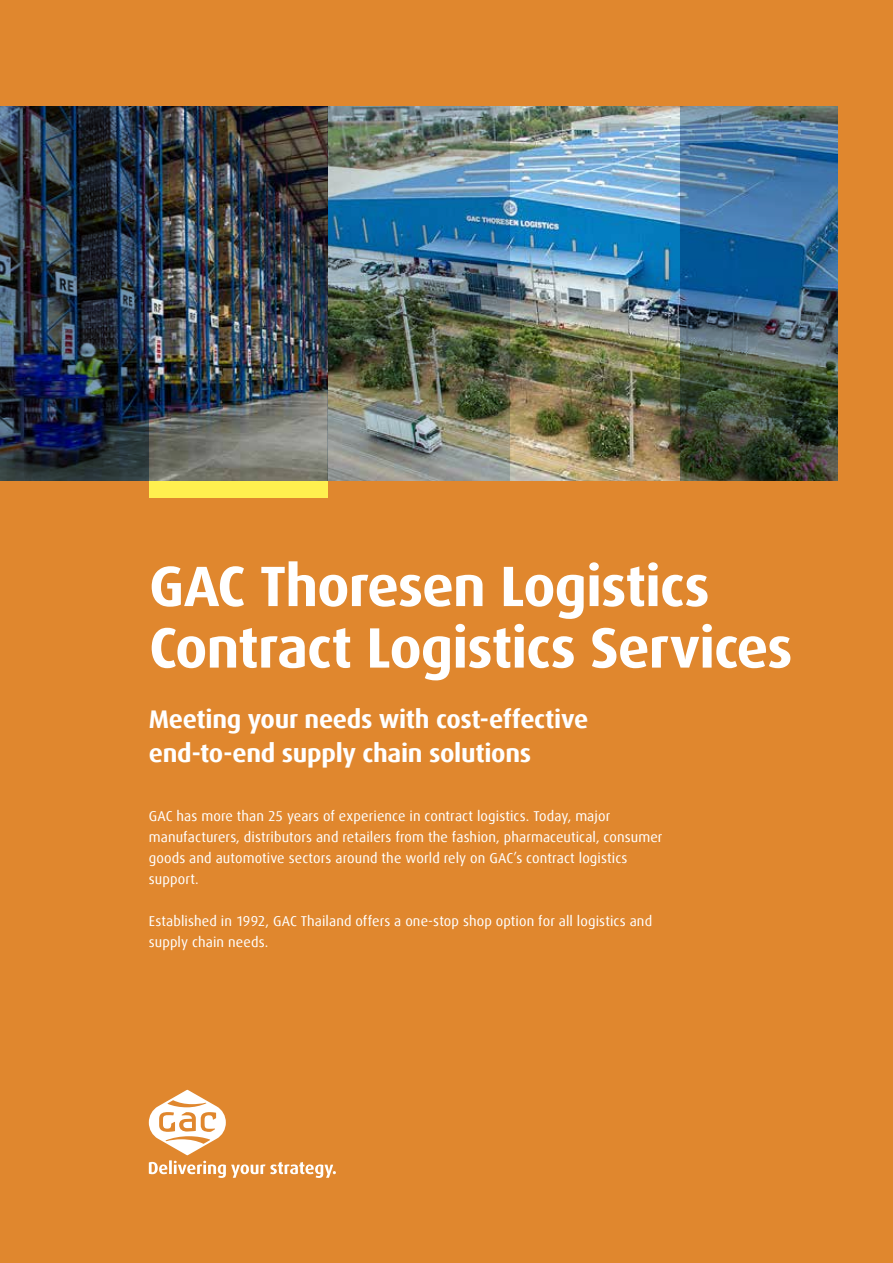
<style>
.page{position:relative;width:893px;height:1263px;background:#e0872e}
.page>*{position:absolute;margin:0;border:0;box-sizing:border-box;transform-origin:0 0}
.t1{font:700 57px/61.5px "Dax Offc";letter-spacing:-.02em;color:#fff}
.t2{font:700 25.5px/34.5px "Dax Offc";letter-spacing:-.01em;color:#fff}
.t3{font:14.25px/21px "Dax Offc";letter-spacing:.01em;color:#fff}
</style>
<div class="page">
<div style="left:149px;top:480px;width:178px;height:17px;background:#fff04f"></div>
<img style="left:510px;top:106px;width:170px;height:374px">
<img style="left:149px;top:106px;width:178px;height:374px">
<svg style="left:149px;top:1090px;width:187px;height:88px"></svg>
<img style="left:0;top:106px;width:149px;height:374px">
<img style="left:680px;top:106px;width:158px;height:374px">
<img style="left:327px;top:106px;width:183px;height:374px">
<h1 class="t1" style="left:149px;top:556px;width:645px">GAC Thoresen Logistics<br>Contract Logistics Services</h1>
<h2 class="t2" style="left:149px;top:702px;width:441px">Meeting your needs with cost-effective end-to-end supply chain solutions</h2>
<p class="t3" style="left:149px;top:806px;width:515px">GAC has more than 25 years of experience in contract logistics. Today, major manufacturers, distributors and retailers from the fashion, pharmaceutical, consumer goods and automotive sectors around the world rely on GAC’s contract logistics support.</p>
<p class="t3" style="left:149px;top:911px;width:505px">Established in 1992, GAC Thailand offers a one-stop shop option for all logistics and supply chain needs.</p>
</div>
